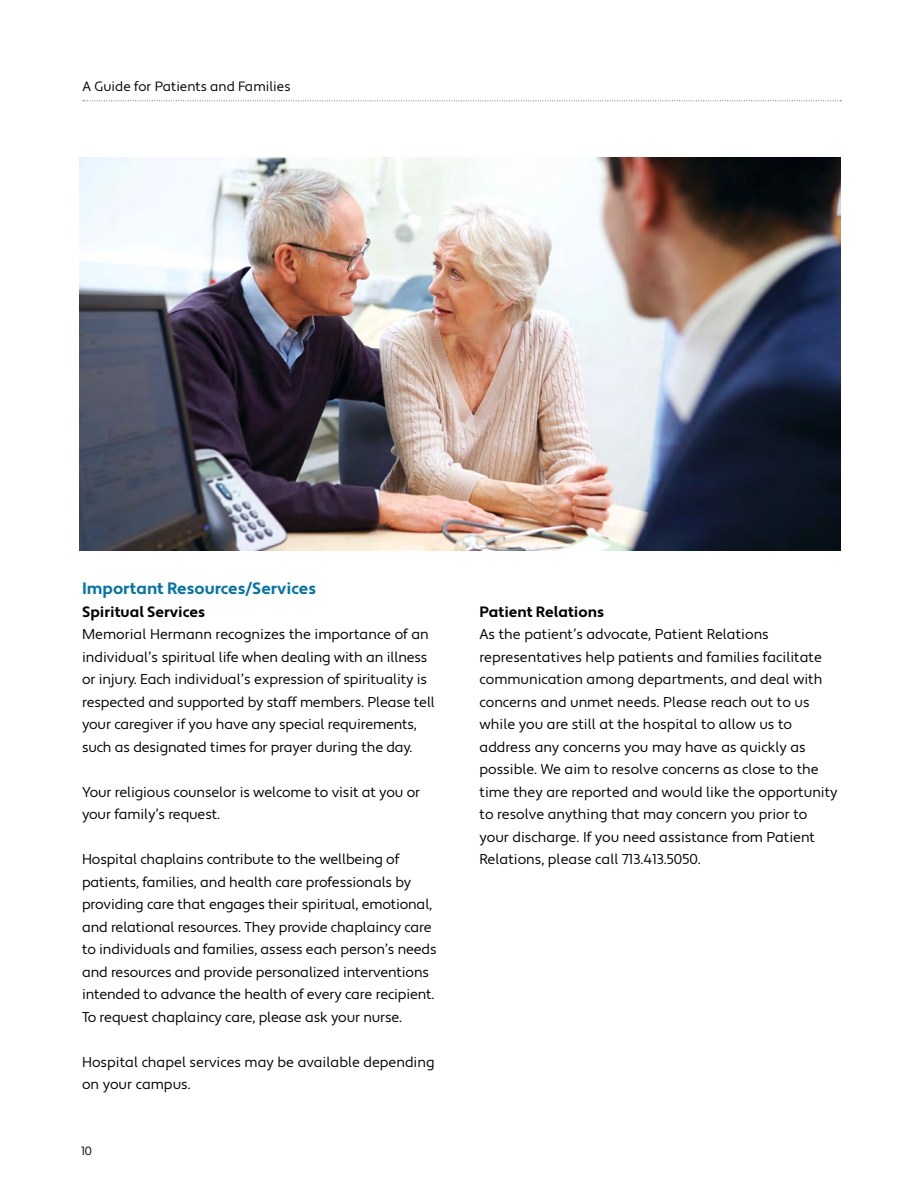
<style>
.page{position:relative;width:918px;height:1188px;background:#fff}
.page>*{position:absolute;margin:0;border:0;box-sizing:border-box;transform-origin:0 0}
.t1{font:700 16.5px "Apertura";color:#0075a8}
.t2{font:700 15px "Apertura";color:#000}
.t3{font:14.25px/22.5px "Apertura";letter-spacing:-.01em;color:#000}
.t4{font:13.5px "Apertura";color:#000}
.t5{font:12px "Apertura";color:#000}
</style>
<div class="page">
<img style="left:80px;top:158px;width:760px;height:393px">
<svg style="left:83px;top:100px;width:758px;height:1px"></svg>
<p class="t4" style="left:82px;top:78px;width:210px">A Guide for Patients and Families</p>
<p class="t1" style="left:82px;top:578px;width:236px">Important Resources/Services</p>
<p class="t2" style="left:82px;top:602px;width:125px">Spiritual Services</p>
<p class="t3" style="left:82px;top:623px;width:354px">Memorial Hermann recognizes the importance of an individual’s spiritual life when dealing with an illness or injury. Each individual’s expression of spirituality is respected and supported by staff members. Please tell your caregiver if you have any special requirements, such as designated times for prayer during the day.</p>
<p class="t3" style="left:82px;top:781px;width:340px">Your religious counselor is welcome to visit at you or your family’s request.</p>
<p class="t3" style="left:82px;top:848px;width:356px">Hospital chaplains contribute to the wellbeing of patients, families, and health care professionals by providing care that engages their spiritual, emotional, and relational resources. They provide chaplaincy care to individuals and families, assess each person’s needs and resources and provide personalized interventions intended to advance the health of every care recipient.<br>To request chaplaincy care, please ask your nurse.</p>
<p class="t3" style="left:82px;top:1051px;width:354px">Hospital chapel services may be available depending on your campus.</p>
<p class="t5" style="left:81px;top:1143px;width:13px">10</p>
<p class="t2" style="left:480px;top:602px;width:126px">Patient Relations</p>
<p class="t3" style="left:480px;top:623px;width:360px">As the patient’s advocate, Patient Relations representatives help patients and families facilitate communication among departments, and deal with concerns and unmet needs. Please reach out to us while you are still at the hospital to allow us to address any concerns you may have as quickly as possible. We aim to resolve concerns as close to the time they are reported and would like the opportunity to resolve anything that may concern you prior to your discharge. If you need assistance from Patient Relations, please call 713.413.5050.</p>
</div>
